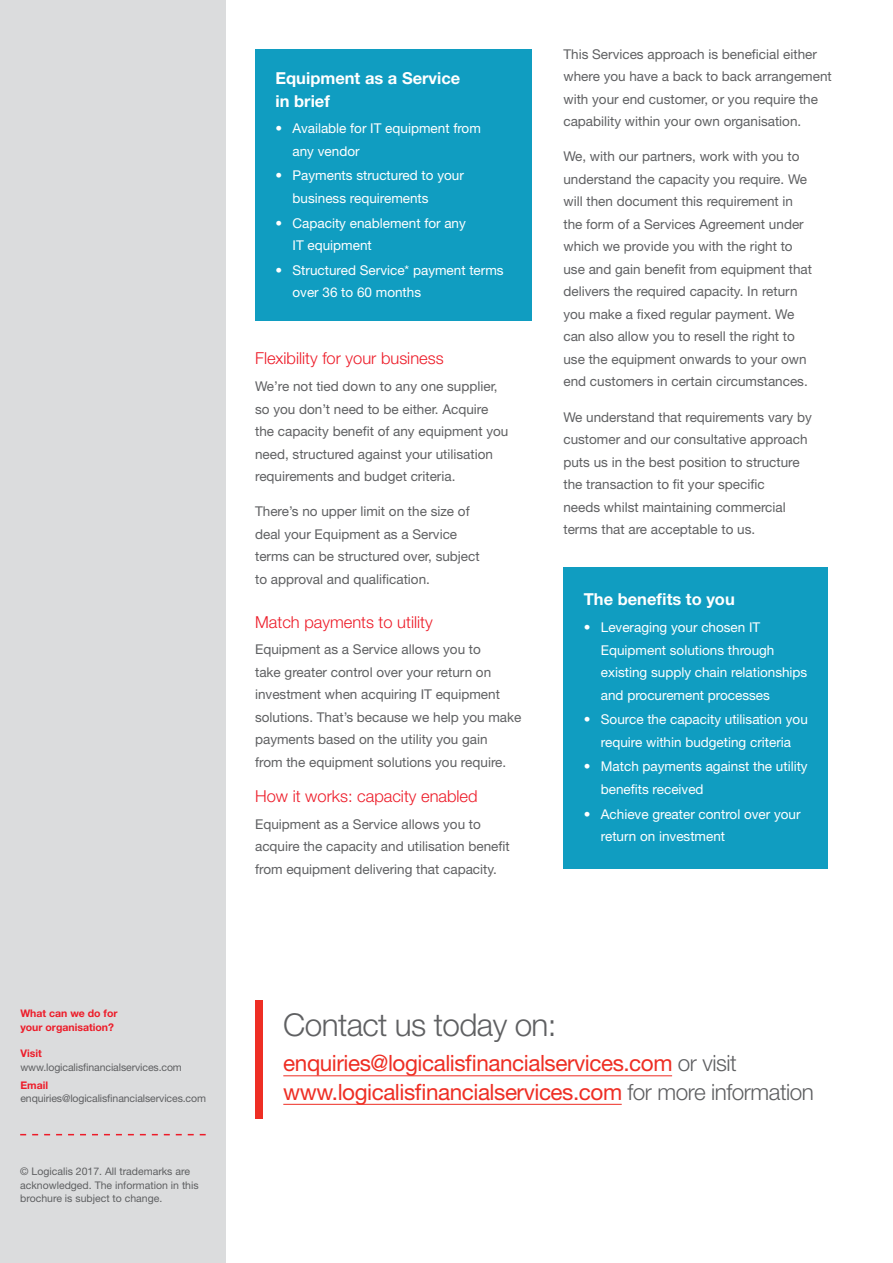
<style>
.page{position:relative;width:893px;height:1263px;background:#fff}
.page>*{position:absolute;margin:0;border:0;box-sizing:border-box;transform-origin:0 0}
.t1{font:300 31.5px "Helvetica Neue LT Std";letter-spacing:-.02em;color:#5f6062}
.t2{font:22.5px/28.5px "Helvetica Neue LT Std";letter-spacing:-.02em;color:#ee2e24}
.t3{font:300 16.5px "Helvetica Neue LT Std";color:#ed1c29}
.t4{font:700 16.5px/22.5px "Helvetica Neue LT Std";color:#fff}
.t5{font:13.5px/22.5px "Helvetica Neue LT Std";color:#5f6062}
.t6{font:13.5px/22.5px "Helvetica Neue LT Std";color:#fff}
.t7{font:10.5px/13.5px "Helvetica Neue LT Std";color:#5f6062}
.t8{font:700 10.5px/13.5px "Helvetica Neue LT Std";color:#ed1c29}
.s1{font-weight:300;color:#5f6062}
</style>
<div class="page">
<hr style="left:283px;top:1075px;width:389px;height:1px;background:#ee2e24">
<hr style="left:283px;top:1104px;width:339px;height:1px;background:#ee2e24">
<div style="left:255px;top:1000px;width:8px;height:119px;background:#ee2e24"></div>
<div style="left:0;top:0;width:225px;height:1263px;background:#dbdcdd"></div>
<svg style="left:20px;top:1134px;width:186px;height:1px"></svg>
<div style="left:255px;top:49px;width:276px;height:271px;background:#109dc1"></div>
<div style="left:563px;top:568px;width:265px;height:301px;background:#109dc1"></div>
<p class="t4" style="left:276px;top:67px;width:186px">Equipment as a Service in brief</p>
<p class="t6" style="left:293px;top:117px;width:190px;text-indent:-17px">• Available for IT equipment from any vendor</p>
<p class="t6" style="left:293px;top:164px;width:173px;text-indent:-17px">• Payments structured to your business requirements</p>
<p class="t6" style="left:293px;top:211px;width:175px;text-indent:-17px">• Capacity enablement for any<br>IT equipment</p>
<p class="t6" style="left:293px;top:258px;width:213px;text-indent:-17px">• Structured Service* payment terms over 36 to 60 months</p>
<p class="t3" style="left:255px;top:348px;width:190px">Flexibility for your business</p>
<p class="t5" style="left:255px;top:375px;width:255px">We’re not tied down to any one supplier, so you don’t need to be either. Acquire the capacity benefit of any equipment you need, structured against your utilisation requirements and budget criteria.</p>
<p class="t5" style="left:255px;top:500px;width:226px">There’s no upper limit on the size of deal your Equipment as a Service terms can be structured over, subject to approval and qualification.</p>
<p class="t3" style="left:255px;top:612px;width:179px">Match payments to utility</p>
<p class="t5" style="left:255px;top:638px;width:268px">Equipment as a Service allows you to<br>take greater control over your return on investment when acquiring IT equipment solutions. That’s because we help you make payments based on the utility you gain<br>from the equipment solutions you require.</p>
<p class="t3" style="left:255px;top:786px;width:224px">How it works: capacity enabled</p>
<p class="t5" style="left:255px;top:813px;width:256px">Equipment as a Service allows you to acquire the capacity and utilisation benefit from equipment delivering that capacity.</p>
<p class="t5" style="left:563px;top:42px;width:270px">This Services approach is beneficial either where you have a back to back arrangement with your end customer, or you require the capability within your own organisation.</p>
<p class="t5" style="left:563px;top:145px;width:250px">We, with our partners, work with you to understand the capacity you require. We will then document this requirement in the form of a Services Agreement under which we provide you with the right to use and gain benefit from equipment that delivers the required capacity. In return you make a fixed regular payment. We can also allow you to resell the right to use the equipment onwards to your own end customers in certain circumstances.</p>
<p class="t5" style="left:563px;top:405px;width:250px">We understand that requirements vary by customer and our consultative approach puts us in the best position to structure the transaction to fit your specific<br>needs whilst maintaining commercial terms that are acceptable to us.</p>
<p class="t4" style="left:584px;top:588px;width:152px">The benefits to you</p>
<p class="t6" style="left:601px;top:616px;width:208px;text-indent:-17px">• Leveraging your chosen IT<br>Equipment solutions through existing supply chain relationships and procurement processes</p>
<p class="t6" style="left:584px;top:708px;width:226px;text-align:center">• Source the capacity utilisation you require within budgeting criteria</p>
<p class="t6" style="left:601px;top:755px;width:208px;text-indent:-17px">• Match payments against the utility benefits received</p>
<p class="t6" style="left:601px;top:802px;width:201px;text-indent:-17px">• Achieve greater control over your return on investment</p>
<p class="t8" style="left:20px;top:1007px;width:99px">What can we do for your organisation?</p>
<p class="t8" style="left:20px;top:1046px;width:23px">Visit</p>
<p class="t7" style="left:20px;top:1060px;width:163px">www.logicalisfinancialservices.com</p>
<p class="t8" style="left:20px;top:1078px;width:29px">Email</p>
<p class="t7" style="left:20px;top:1091px;width:187px">enquiries@logicalisfinancialservices.com</p>
<p class="t7" style="left:20px;top:1164px;width:180px">© Logicalis 2017. All trademarks are acknowledged. The information in this brochure is subject to change.</p>
<h1 class="t1" style="left:283px;top:1006px;width:275px">Contact us today on:</h1>
<h2 class="t2" style="left:283px;top:1049px;width:532px">enquiries@logicalisfinancialservices.com <span class="s1">or visit </span>www.logicalisfinancialservices.com <span class="s1">for more information</span></h2>
</div>
